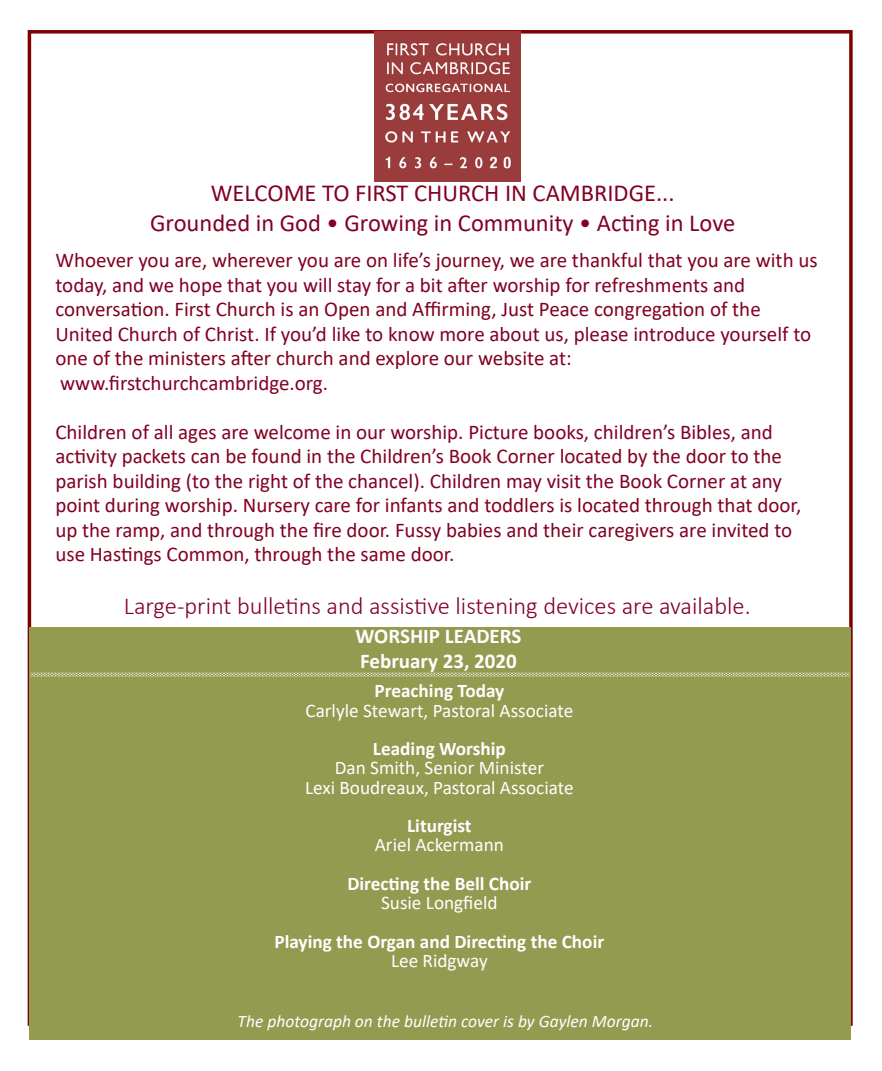
<style>
.page{position:relative;width:882px;height:1071px;background:#fff}
.page>*{position:absolute;margin:0;border:0;box-sizing:border-box;transform-origin:0 0}
.t1{font:24.5px "Calibri";color:#820123}
.t2{font:300 24.5px "Calibri";color:#820123}
.t3{font:21px/24.5px "Calibri";color:#820123}
.t4{font:700 21px "Calibri";color:#fff}
.Paragraph_Style_1{font:19.25px "Calibri";color:#fff}
.Paragraph_Style_1-2{font:700 19.25px "Calibri";color:#fff}
.Paragraph_Style_1-3{font:italic 17.5px "Calibri";color:#fff}
</style>
<div class="page">
<div style="left:29px;top:627px;width:821px;height:413px;background:#939b50"></div>
<svg style="left:31px;top:673px;width:818px;height:4px"></svg>
<img style="left:374px;top:31px;width:147px;height:150px">
<p class="t1" style="left:211px;top:176px;width:465px">WELCOME TO FIRST CHURCH IN CAMBRIDGE...</p>
<p class="t1" style="left:150px;top:206px;width:587px">Grounded in God • Growing in Community • Acting in Love</p>
<p class="t3" style="left:55px;top:248px;width:764px">Whoever you are, wherever you are on life’s journey, we are thankful that you are with us today, and we hope that you will stay for a bit after worship for refreshments and</p>
<p class="t3" style="left:55px;top:297px;width:707px">conversation. First Church is an Open and Affirming, Just Peace congregation of the</p>
<p class="t3" style="left:55px;top:321px;width:757px">United Church of Christ. If you’d like to know more about us, please introduce yourself to one of the ministers after church and explore our website at:</p>
<p class="t3" style="left:60px;top:370px;width:269px">www.firstchurchcambridge.org.</p>
<p class="t3" style="left:55px;top:419px;width:719px">Children of all ages are welcome in our worship. Picture books, children’s Bibles, and</p>
<p class="t3" style="left:55px;top:444px;width:747px">activity packets can be found in the Children’s Book Corner located by the door to the parish building (to the right of the chancel). Children may visit the Book Corner at any point during worship. Nursery care for infants and toddlers is located through that door, up the ramp, and through the fire door. Fussy babies and their caregivers are invited to use Hastings Common, through the same door.</p>
<p class="t2" style="left:124px;top:590px;width:628px">Large-print bulletins and assistive listening devices are available.</p>
<p class="t4" style="left:356px;top:621px;width:167px">WORSHIP LEADERS</p>
<p class="t4" style="left:360px;top:646px;width:158px">February 23, 2020</p>
<p class="Paragraph_Style_1-2" style="left:374px;top:677px;width:131px">Preaching Today</p>
<p class="Paragraph_Style_1" style="left:305px;top:697px;width:269px">Carlyle Stewart, Pastoral Associate</p>
<p class="Paragraph_Style_1-2" style="left:373px;top:735px;width:134px">Leading Worship</p>
<p class="Paragraph_Style_1" style="left:335px;top:755px;width:211px">Dan Smith, Senior Minister</p>
<p class="Paragraph_Style_1" style="left:305px;top:774px;width:270px">Lexi Boudreaux, Pastoral Associate</p>
<p class="Paragraph_Style_1-2" style="left:407px;top:812px;width:66px">Liturgist</p>
<p class="Paragraph_Style_1" style="left:375px;top:832px;width:131px">Ariel Ackermann</p>
<p class="Paragraph_Style_1-2" style="left:347px;top:870px;width:186px">Directing the Bell Choir</p>
<p class="Paragraph_Style_1" style="left:381px;top:889px;width:118px">Susie Longfield</p>
<p class="Paragraph_Style_1-2" style="left:275px;top:928px;width:331px">Playing the Organ and Directing the Choir</p>
<p class="Paragraph_Style_1" style="left:391px;top:947px;width:98px">Lee Ridgway</p>
<p class="Paragraph_Style_1-3" style="left:238px;top:1009px;width:417px">The photograph on the bulletin cover is by Gaylen Morgan.</p>
</div>
